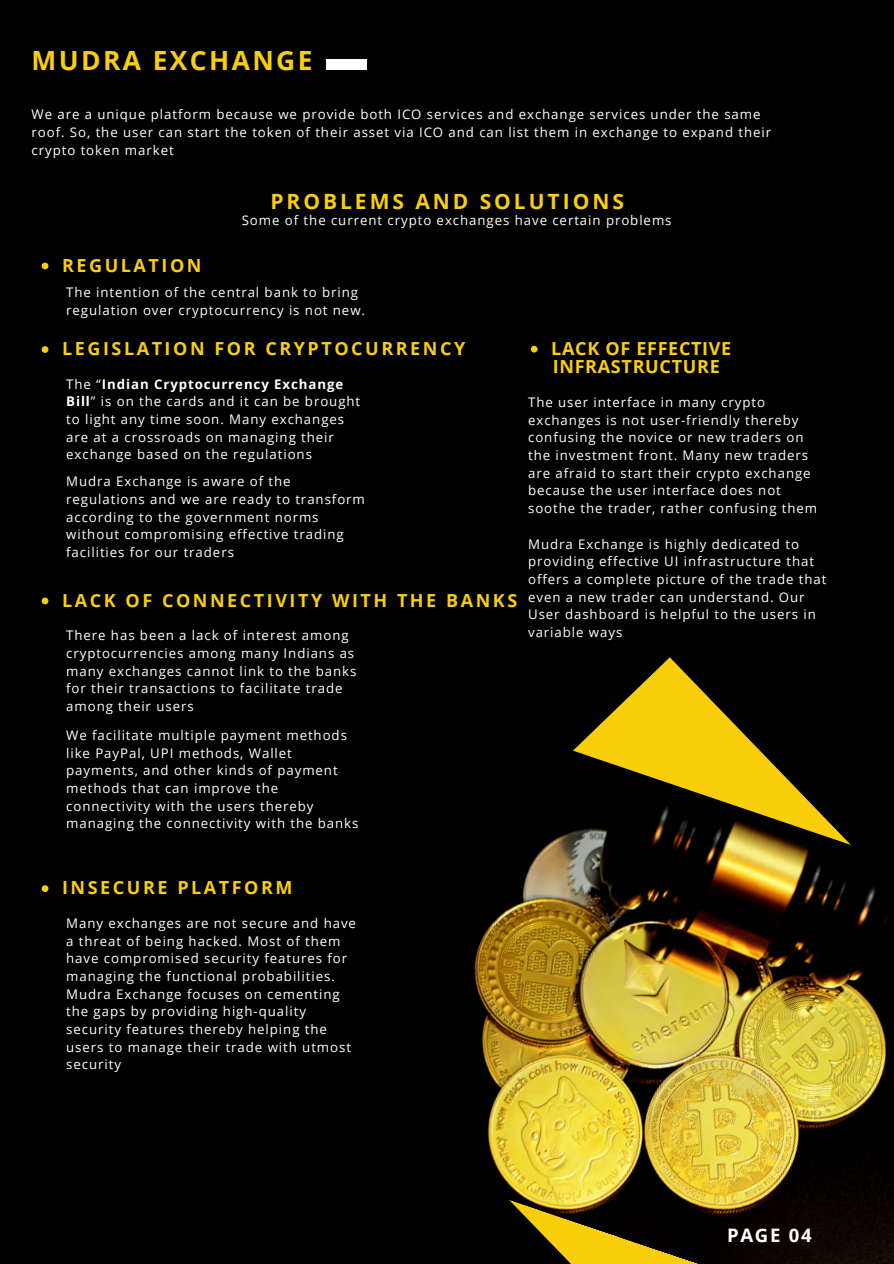
<style>
.page{position:relative;width:894px;height:1264px;background:#fff}
.page>*{position:absolute;margin:0;border:0;box-sizing:border-box;transform-origin:0 0}
.t1{font:700 26.4px "Open Sans";letter-spacing:.09em;color:#f9ce0b}
.t2{font:700 21px "Open Sans";letter-spacing:.14em;color:#f9ce0b}
.t3{font:700 18.6px "Open Sans";letter-spacing:.09em;color:#fff}
.t4{font:700 18px "Open Sans";letter-spacing:.14em;color:#f9ce0b}
.t5{font:700 18px "Open Sans";letter-spacing:.04em;color:#f9ce0b}
.t6{font:700 18px "Open Sans";letter-spacing:.035em;color:#f9ce0b}
.t7{font:13.2px/17.7px "Open Sans";letter-spacing:.07em;color:#fff}
.s1{font-weight:700}
</style>
<div class="page">
<div style="left:0;top:0;width:893px;height:1263px;background:#000"></div>
<img style="left:474px;top:686px;width:419px;height:577px">
<svg style="left:42px;top:262px;width:6px;height:7px"></svg>
<svg style="left:42px;top:346px;width:6px;height:7px"></svg>
<svg style="left:42px;top:597px;width:6px;height:7px"></svg>
<svg style="left:42px;top:885px;width:6px;height:7px"></svg>
<svg style="left:530px;top:346px;width:7px;height:6px"></svg>
<div style="left:326px;top:59px;width:40px;height:11px;background:#fff"></div>
<p class="t1" style="left:31px;top:41px;width:282px">MUDRA EXCHANGE</p>
<p class="t7" style="left:31px;top:105px;width:741px">We are a unique platform because we provide both ICO services and exchange services under the same roof. So, the user can start the token of their asset via ICO and can list them in exchange to expand their crypto token market</p>
<p class="t2" style="left:270px;top:186px;width:355px">PROBLEMS AND SOLUTIONS</p>
<p class="t4" style="left:62px;top:252px;width:141px">REGULATION</p>
<p class="t7" style="left:242px;top:211px;width:431px">Some of the current crypto exchanges have certain problems</p>
<p class="t7" style="left:66px;top:283px;width:300px">The intention of the central bank to bring regulation over cryptocurrency is not new.</p>
<p class="t4" style="left:62px;top:336px;width:404px">LEGISLATION FOR CRYPTOCURRENCY</p>
<p class="t7" style="left:66px;top:375px;width:295px">The “<span class="s1">Indian Cryptocurrency Exchange Bill</span>” is on the cards and it can be brought to light any time soon. Many exchanges are at a crossroads on managing their exchange based on the regulations</p>
<p class="t7" style="left:66px;top:472px;width:300px">Mudra Exchange is aware of the regulations and we are ready to transform according to the government norms without compromising effective trading facilities for our traders</p>
<p class="t4" style="left:62px;top:587px;width:456px">LACK OF CONNECTIVITY WITH THE BANKS</p>
<p class="t7" style="left:66px;top:626px;width:291px">There has been a lack of interest among cryptocurrencies among many Indians as many exchanges cannot link to the banks for their transactions to facilitate trade among their users</p>
<p class="t7" style="left:66px;top:726px;width:294px">We facilitate multiple payment methods like PayPal, UPI methods, Wallet payments, and other kinds of payment methods that can improve the connectivity with the users thereby managing the connectivity with the banks</p>
<p class="t5" style="left:551px;top:335px;width:181px">LACK OF EFFECTIVE</p>
<p class="t6" style="left:552px;top:353px;width:168px">INFRASTRUCTURE</p>
<p class="t7" style="left:528px;top:393px;width:290px">The user interface in many crypto exchanges is not user-friendly thereby confusing the novice or new traders on the investment front. Many new traders are afraid to start their crypto exchange because the user interface does not soothe the trader, rather confusing them</p>
<p class="t7" style="left:528px;top:535px;width:300px">Mudra Exchange is highly dedicated to providing effective UI infrastructure that offers a complete picture of the trade that even a new trader can understand. Our User dashboard is helpful to the users in variable ways</p>
<p class="t4" style="left:62px;top:875px;width:232px">INSECURE PLATFORM</p>
<p class="t7" style="left:66px;top:913px;width:291px">Many exchanges are not secure and have a threat of being hacked. Most of them have compromised security features for managing the functional probabilities.<br>Mudra Exchange focuses on cementing the gaps by providing high-quality security features thereby helping the users to manage their trade with utmost security</p>
<p class="t3" style="left:726px;top:1221px;width:86px">PAGE 04</p>
</div>
